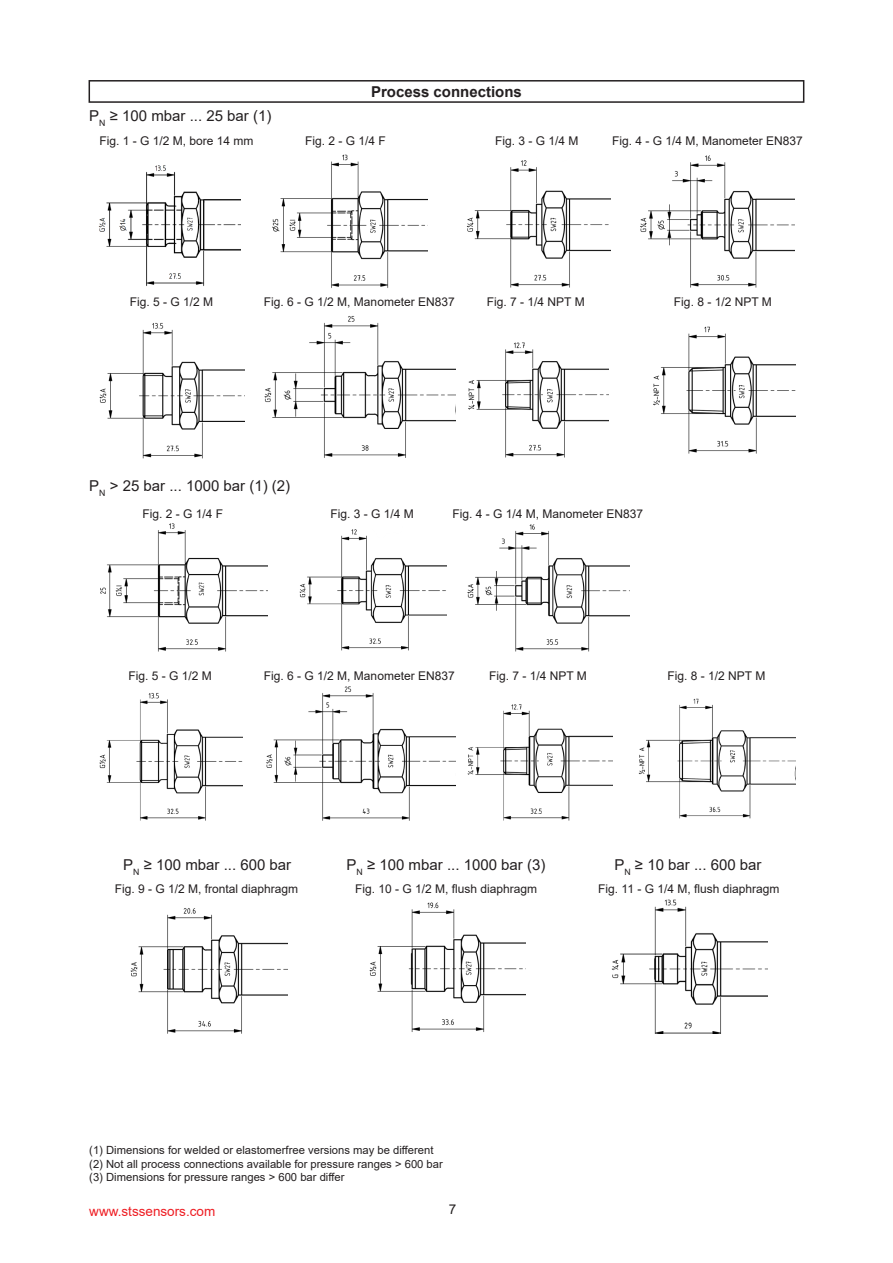
<style>
.page{position:relative;width:893px;height:1263px;background:#fff}
.page>*{position:absolute;margin:0;border:0;box-sizing:border-box;transform-origin:0 0}
.t1{font:15px "Arial";color:#231f20}
.Tabelle_Fett_weiss{font:700 15px "Arial";color:#231f20}
.t2{font:13.5px "Arial";color:#ee1d23}
.t3{font:13.5px "Arial";color:#231f20}
.Notiz{font:12px "Arial";color:#231f20}
.t4{font:11.25px "Arial";color:#231f20}
</style>
<div class="page">
<div style="left:89px;top:80px;width:715px;height:23px;border:2px solid #231f20"></div>
<img style="left:99px;top:322px;width:146px;height:137px">
<img style="left:272px;top:154px;width:155px;height:134px">
<img style="left:98px;top:165px;width:143px;height:121px">
<img style="left:640px;top:155px;width:155px;height:133px">
<img style="left:653px;top:326px;width:142px;height:128px">
<img style="left:466px;top:160px;width:144px;height:128px">
<img style="left:468px;top:342px;width:140px;height:116px">
<img style="left:264px;top:316px;width:191px;height:142px">
<img style="left:130px;top:908px;width:157px;height:126px">
<img style="left:369px;top:902px;width:157px;height:130px">
<img style="left:612px;top:899px;width:155px;height:134px">
<img style="left:100px;top:523px;width:168px;height:129px">
<img style="left:299px;top:529px;width:147px;height:122px">
<img style="left:467px;top:524px;width:162px;height:128px">
<img style="left:99px;top:692px;width:143px;height:129px">
<img style="left:266px;top:686px;width:189px;height:135px">
<img style="left:467px;top:704px;width:145px;height:117px">
<img style="left:638px;top:698px;width:157px;height:121px">
<p class="Tabelle_Fett_weiss" style="left:371px;top:81px;width:152px">Process connections</p>
<p class="t1" style="left:89px;top:106px;width:184px">P<sub>N</sub> ≥ 100 mbar ... 25 bar (1)</p>
<p class="Notiz" style="left:99px;top:132px;width:156px">Fig. 1 - G 1/2 M, bore 14 mm</p>
<p class="Notiz" style="left:305px;top:132px;width:82px">Fig. 2 - G 1/4 F</p>
<p class="Notiz" style="left:495px;top:132px;width:85px">Fig. 3 - G 1/4 M</p>
<p class="Notiz" style="left:612px;top:132px;width:192px">Fig. 4 - G 1/4 M, Manometer EN837</p>
<p class="Notiz" style="left:130px;top:294px;width:85px">Fig. 5 - G 1/2 M</p>
<p class="Notiz" style="left:264px;top:294px;width:192px">Fig. 6 - G 1/2 M, Manometer EN837</p>
<p class="Notiz" style="left:487px;top:294px;width:99px">Fig. 7 - 1/4 NPT M</p>
<p class="Notiz" style="left:674px;top:294px;width:99px">Fig. 8 - 1/2 NPT M</p>
<p class="t1" style="left:89px;top:476px;width:203px">P<sub>N</sub> &gt; 25 bar ... 1000 bar (1) (2)</p>
<p class="Notiz" style="left:142px;top:506px;width:82px">Fig. 2 - G 1/4 F</p>
<p class="Notiz" style="left:330px;top:506px;width:85px">Fig. 3 - G 1/4 M</p>
<p class="Notiz" style="left:452px;top:506px;width:192px">Fig. 4 - G 1/4 M, Manometer EN837</p>
<p class="Notiz" style="left:128px;top:667px;width:85px">Fig. 5 - G 1/2 M</p>
<p class="Notiz" style="left:264px;top:667px;width:192px">Fig. 6 - G 1/2 M, Manometer EN837</p>
<p class="Notiz" style="left:489px;top:667px;width:99px">Fig. 7 - 1/4 NPT M</p>
<p class="Notiz" style="left:668px;top:667px;width:99px">Fig. 8 - 1/2 NPT M</p>
<p class="t1" style="left:347px;top:854px;width:200px">P<sub>N</sub> ≥ 100 mbar ... 1000 bar (3)</p>
<p class="t1" style="left:123px;top:854px;width:169px">P<sub>N</sub> ≥ 100 mbar ... 600 bar</p>
<p class="t1" style="left:614px;top:854px;width:149px">P<sub>N</sub> ≥ 10 bar ... 600 bar</p>
<p class="Notiz" style="left:115px;top:880px;width:185px">Fig. 9 - G 1/2 M, frontal diaphragm</p>
<p class="Notiz" style="left:355px;top:880px;width:184px">Fig. 10 - G 1/2 M, flush diaphragm</p>
<p class="Notiz" style="left:598px;top:880px;width:183px">Fig. 11 - G 1/4 M, flush diaphragm</p>
<p class="t4" style="left:89px;top:1142px;width:346px">(1) Dimensions for welded or elastomerfree versions may be different</p>
<p class="t4" style="left:89px;top:1156px;width:355px">(2) Not all process connections available for pressure ranges &gt; 600 bar</p>
<p class="t4" style="left:89px;top:1169px;width:257px">(3) Dimensions for pressure ranges &gt; 600 bar differ</p>
<p class="t2" style="left:89px;top:1202px;width:128px">www.stssensors.com</p>
<p class="t3" style="left:449px;top:1200px;width:9px">7</p>
</div>
